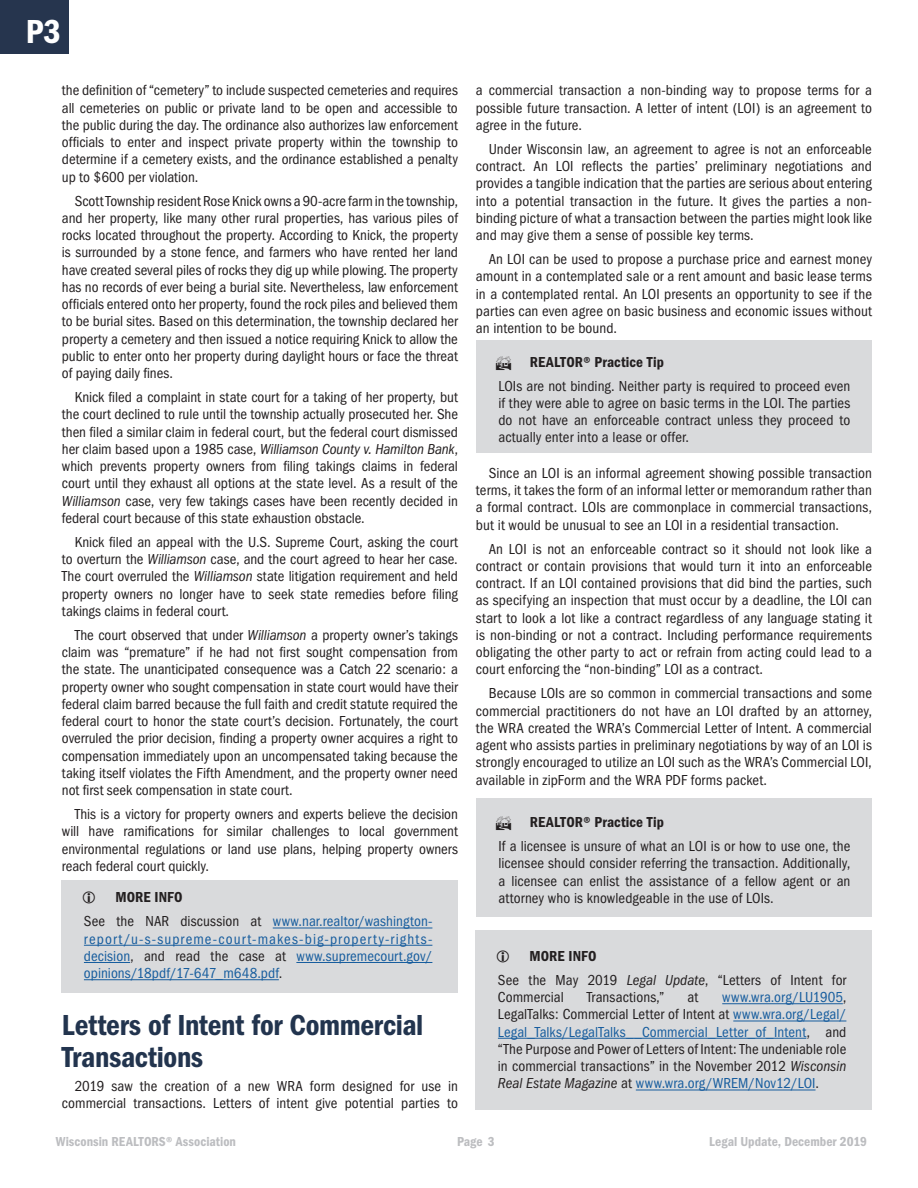
<style>
.page{position:relative;width:918px;height:1188px;background:#fff}
.page>*{position:absolute;margin:0;border:0;box-sizing:border-box;transform-origin:0 0}
.Article_Call_Out{font:600 condensed 34.5px "Franklin Gothic";color:#fff}
.Legal_Update-Title{font:600 condensed 30px/31.5px "Franklin Gothic";letter-spacing:-.015em;color:#22344e}
.Legal_Update-Body{font:condensed 15px/17.2px "Franklin Gothic";letter-spacing:.005em;color:#231f20;text-align:justify}
.Legal_Update-Body-2{font:condensed 15px/17.2px "Franklin Gothic";letter-spacing:.005em;color:#175d9e;text-align:justify}
.Realtor_Practice_Tip{font:600 condensed 15px "Franklin Gothic";letter-spacing:.01em;color:#231f20}
.t1{font:600 condensed 13.5px "Franklin Gothic";color:#bcbdc0}
.s1{font-style:italic}
.s2{color:#231f20}
.s3{color:#175d9e}
</style>
<div class="page">
<div style="left:0;top:0;width:69px;height:54px;background:#26354e"></div>
<div style="left:476px;top:340px;width:396px;height:113px;background:#d9dadc"></div>
<div style="left:61px;top:880px;width:397px;height:113px;background:#d9dadc"></div>
<hr style="left:273px;top:928px;width:159px;height:1px;background:#175d9e">
<hr style="left:84px;top:945px;width:348px;height:1px;background:#175d9e">
<hr style="left:84px;top:962px;width:46px;height:1px;background:#175d9e">
<hr style="left:296px;top:962px;width:136px;height:1px;background:#175d9e">
<hr style="left:84px;top:979px;width:195px;height:1px;background:#175d9e">
<div style="left:476px;top:798px;width:396px;height:118px;background:#d9dadc"></div>
<div style="left:475px;top:930px;width:397px;height:180px;background:#d9dadc"></div>
<hr style="left:722px;top:1003px;width:121px;height:1px;background:#175d9e">
<hr style="left:733px;top:1021px;width:113px;height:1px;background:#175d9e">
<hr style="left:498px;top:1038px;width:308px;height:1px;background:#175d9e">
<hr style="left:636px;top:1090px;width:180px;height:1px;background:#175d9e">
<p class="Article_Call_Out" style="left:26px;top:12px;width:37px">P3</p>
<p class="Legal_Update-Body" style="left:62px;top:82px;width:398px">the definition of “cemetery” to include suspected cemeteries and requires all cemeteries on public or private land to be open and accessible to the public during the day. The ordinance also authorizes law enforcement officials to enter and inspect private property within the township to determine if a cemetery exists, and the ordinance established a penalty up to $600 per violation.</p>
<p class="Legal_Update-Body" style="left:62px;top:192px;width:398px;text-indent:13px">Scott Township resident Rose Knick owns a 90-acre farm in the township, and her property, like many other rural properties, has various piles of rocks located throughout the property. According to Knick, the property is surrounded by a stone fence, and farmers who have rented her land have created several piles of rocks they dig up while plowing. The property has no records of ever being a burial site. Nevertheless, law enforcement officials entered onto her property, found the rock piles and believed them to be burial sites. Based on this determination, the township declared her property a cemetery and then issued a notice requiring Knick to allow the public to enter onto her property during daylight hours or face the threat of paying daily fines.</p>
<p class="Legal_Update-Body" style="left:62px;top:389px;width:398px;text-indent:13px">Knick filed a complaint in state court for a taking of her property, but the court declined to rule until the township actually prosecuted her. She then filed a similar claim in federal court, but the federal court dismissed her claim based upon a 1985 case, <span class="s1">Williamson County v. Hamilton Bank</span>, which prevents property owners from filing takings claims in federal court until they exhaust all options at the state level. As a result of the <span class="s1">Williamson</span> case, very few takings cases have been recently decided in federal court because of this state exhaustion obstacle.</p>
<p class="Legal_Update-Body" style="left:62px;top:533px;width:398px;text-indent:13px">Knick filed an appeal with the U.S. Supreme Court, asking the court to overturn the <span class="s1">Williamson</span> case, and the court agreed to hear her case.<br>The court overruled the <span class="s1">Williamson</span> state litigation requirement and held property owners no longer have to seek state remedies before filing takings claims in federal court.</p>
<p class="Legal_Update-Body" style="left:62px;top:626px;width:398px;text-indent:13px">The court observed that under <span class="s1">Williamson</span> a property owner’s takings claim was “premature” if he had not first sought compensation from the state. The unanticipated consequence was a Catch 22 scenario: a property owner who sought compensation in state court would have their federal claim barred because the full faith and credit statute required the federal court to honor the state court’s decision. Fortunately, the court overruled the prior decision, finding a property owner acquires a right to compensation immediately upon an uncompensated taking because the taking itself violates the Fifth Amendment, and the property owner need not first seek compensation in state court.</p>
<p class="Legal_Update-Body" style="left:62px;top:806px;width:398px;text-indent:13px">This is a victory for property owners and experts believe the decision will have ramifications for similar challenges to local government environmental regulations or land use plans, helping property owners reach federal court quickly.</p>
<p class="Realtor_Practice_Tip" style="left:115px;top:889px;width:69px">MORE INFO</p>
<p class="Legal_Update-Body-2" style="left:84px;top:913px;width:350px"><span class="s2">See the NAR discussion at</span> www.nar.realtor/washington&shy;report/u-s-supreme-court-makes-big-property-rights&shy;decision<span class="s2">, and read the case at</span> www.supremecourt.gov/ opinions/18pdf/17-647_m648.pdf<span class="s2">.</span></p>
<p class="Legal_Update-Title" style="left:62px;top:1009px;width:363px">Letters of Intent for Commercial<br>Transactions</p>
<p class="Legal_Update-Body" style="left:62px;top:1077px;width:398px;text-align:right">2019 saw the creation of a new WRA form designed for use in commercial transactions. Letters of intent give potential parties to</p>
<p class="Legal_Update-Body" style="left:476px;top:82px;width:398px">a commercial transaction a non-binding way to propose terms for a possible future transaction. A letter of intent (LOI) is an agreement to agree in the future.</p>
<p class="Legal_Update-Body" style="left:476px;top:140px;width:398px;text-indent:13px">Under Wisconsin law, an agreement to agree is not an enforceable contract. An LOI reflects the parties’ preliminary negotiations and provides a tangible indication that the parties are serious about entering into a potential transaction in the future. It gives the parties a non&shy;binding picture of what a transaction between the parties might look like and may give them a sense of possible key terms.</p>
<p class="Legal_Update-Body" style="left:476px;top:251px;width:398px;text-indent:13px">An LOI can be used to propose a purchase price and earnest money amount in a contemplated sale or a rent amount and basic lease terms in a contemplated rental. An LOI presents an opportunity to see if the parties can even agree on basic business and economic issues without an intention to be bound.</p>
<p class="Realtor_Practice_Tip" style="left:530px;top:353px;width:135px">REALTOR® Practice Tip</p>
<p class="Legal_Update-Body" style="left:498px;top:377px;width:354px">LOIs are not binding. Neither party is required to proceed even if they were able to agree on basic terms in the LOI. The parties do not have an enforceable contract unless they proceed to actually enter into a lease or offer.</p>
<p class="Legal_Update-Body" style="left:476px;top:464px;width:398px;text-indent:13px">Since an LOI is an informal agreement showing possible transaction terms, it takes the form of an informal letter or memorandum rather than a formal contract. LOIs are commonplace in commercial transactions, but it would be unusual to see an LOI in a residential transaction.</p>
<p class="Legal_Update-Body" style="left:476px;top:540px;width:398px;text-indent:13px">An LOI is not an enforceable contract so it should not look like a contract or contain provisions that would turn it into an enforceable contract. If an LOI contained provisions that did bind the parties, such as specifying an inspection that must occur by a deadline, the LOI can start to look a lot like a contract regardless of any language stating it is non-binding or not a contract. Including performance requirements obligating the other party to act or refrain from acting could lead to a court enforcing the “non-binding” LOI as a contract.</p>
<p class="Legal_Update-Body" style="left:476px;top:685px;width:398px;text-indent:13px">Because LOIs are so common in commercial transactions and some commercial practitioners do not have an LOI drafted by an attorney, the WRA created the WRA’s Commercial Letter of Intent. A commercial agent who assists parties in preliminary negotiations by way of an LOI is strongly encouraged to utilize an LOI such as the WRA’s Commercial LOI, available in zipForm and the WRA PDF forms packet.</p>
<p class="Realtor_Practice_Tip" style="left:530px;top:814px;width:135px">REALTOR® Practice Tip</p>
<p class="Legal_Update-Body" style="left:498px;top:838px;width:354px">If a licensee is unsure of what an LOI is or how to use one, the licensee should consider referring the transaction. Additionally, a licensee can enlist the assistance of a fellow agent or an attorney who is knowledgeable in the use of LOIs.</p>
<p class="Realtor_Practice_Tip" style="left:529px;top:947px;width:69px">MORE INFO</p>
<p class="Legal_Update-Body" style="left:498px;top:972px;width:350px">See the May 2019 <span class="s1">Legal Update</span>, “Letters of Intent for<br>Commercial</p>
<p class="Legal_Update-Body" style="left:498px;top:989px;width:350px;text-indent:224px"><span class="s3">www.wra.org/LU1905</span>, LegalTalks: Commercial Letter of Intent at <span class="s3">www.wra.org/Legal/ Legal_Talks/LegalTalks__Commercial_Letter_of_Intent</span>, and “The Purpose and Power of Letters of Intent: The undeniable role in commercial transactions” in the November 2012 <span class="s1">Wisconsin Real Estate Magazine</span> at <span class="s3">www.wra.org/WREM/Nov12/LOI</span>.</p>
<p class="Legal_Update-Body" style="left:587px;top:989px;width:79px">Transactions,”</p>
<p class="Legal_Update-Body" style="left:687px;top:989px;width:12px">at</p>
<p class="t1" style="left:56px;top:1133px;width:182px">Wisconsin REALTORS® Association</p>
<p class="t1" style="left:457px;top:1133px;width:39px">Page 3</p>
<p class="t1" style="left:709px;top:1133px;width:159px">Legal Update, December 2019</p>
</div>
